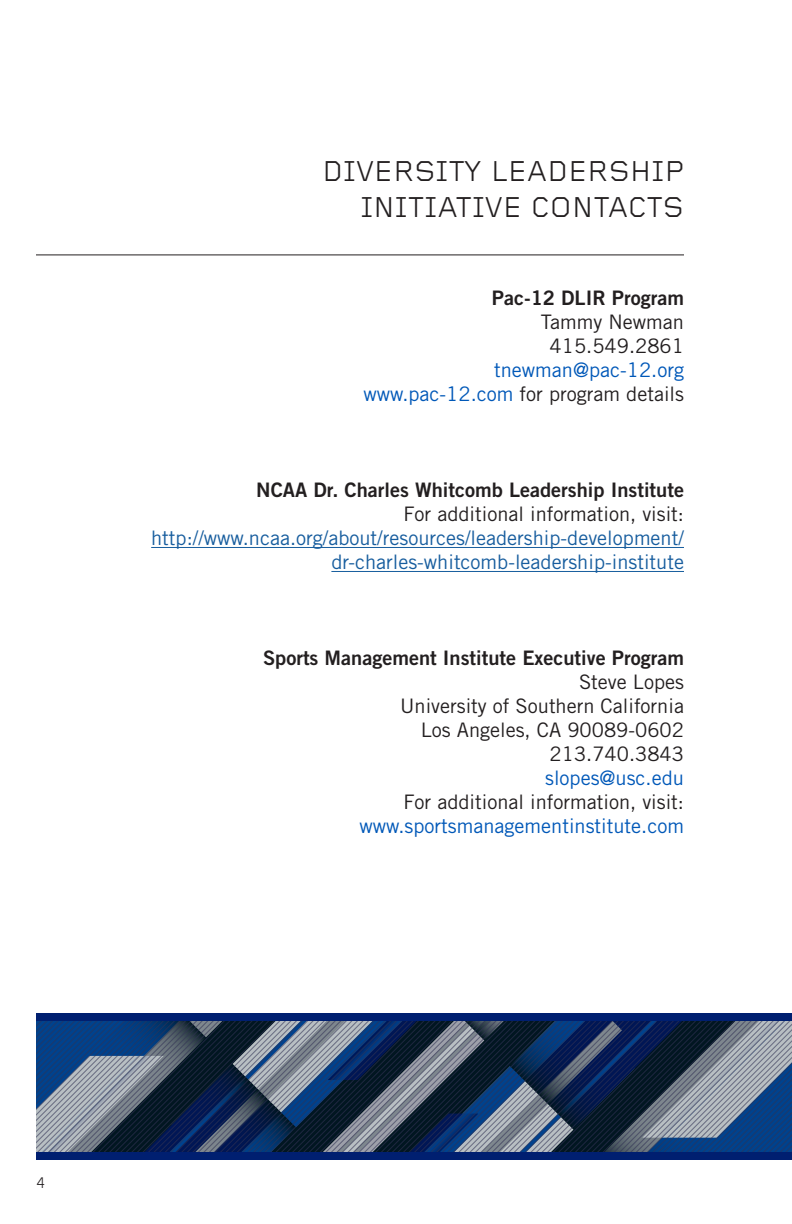
<style>
.page{position:relative;width:792px;height:1224px;background:#fff}
.page>*{position:absolute;margin:0;border:0;box-sizing:border-box;transform-origin:0 0}
.t1{font:29.8px/35.8px "Foundry Gridnik";color:#231f20;text-align:right}
.t2{font:20px "Trade Gothic LT Std";color:#231f20}
.t3{font:20px "Trade Gothic LT Std Bd 2";color:#231f20}
.t4{font:20px/24px "Trade Gothic LT Std";color:#175d9e;text-align:right}
.t5{font:20px/24px "Trade Gothic LT Std";color:#0058b8;text-align:right}
.t6{font:16px "Foundry Gridnik";color:#231f20}
.s1{color:#0058b8}
.s2{color:#231f20}
</style>
<div class="page">
<svg style="left:36px;top:1021px;width:756px;height:131px;background:#3e526d"></svg>
<div style="left:36px;top:1013px;width:756px;height:8px;background:#001f70"></div>
<div style="left:36px;top:1152px;width:756px;height:8px;background:#001f70"></div>
<hr style="left:36px;top:254px;width:648px;height:1px;background:#231f20">
<hr style="left:151px;top:547px;width:533px;height:1px;background:#175d9e">
<hr style="left:331px;top:571px;width:353px;height:1px;background:#175d9e">
<p class="t1" style="left:322px;top:155px;width:363px">DIVERSITY LEADERSHIP<br>INITIATIVE CONTACTS</p>
<p class="t3" style="left:492px;top:286px;width:194px">Pac-12 DLIR Program</p>
<p class="t2" style="left:541px;top:310px;width:145px">Tammy Newman</p>
<p class="t2" style="left:550px;top:334px;width:136px">415.549.2861</p>
<p class="t5" style="left:494px;top:358px;width:191px">tnewman@pac-12.org</p>
<p class="t2" style="left:364px;top:382px;width:322px"><span class="s1">www.pac-12.com</span> for program details</p>
<p class="t3" style="left:256px;top:478px;width:429px">NCAA Dr. Charles Whitcomb Leadership Institute</p>
<p class="t2" style="left:403px;top:502px;width:282px">For additional information, visit:</p>
<p class="t4" style="left:151px;top:526px;width:534px">http://www.ncaa.org/about/resources/leadership-development/ dr-charles-whitcomb-leadership-institute</p>
<p class="t3" style="left:263px;top:646px;width:423px">Sports Management Institute Executive Program</p>
<p class="t2" style="left:579px;top:670px;width:106px">Steve Lopes</p>
<p class="t2" style="left:400px;top:694px;width:285px">University of Southern California</p>
<p class="t2" style="left:421px;top:718px;width:265px">Los Angeles, CA 90089-0602</p>
<p class="t2" style="left:550px;top:742px;width:136px">213.740.3843</p>
<p class="t5" style="left:545px;top:766px;width:140px">slopes@usc.edu</p>
<p class="t5" style="left:360px;top:790px;width:326px"><span class="s2">For additional information, visit: </span>www.sportsmanagementinstitute.com</p>
<p class="t6" style="left:36px;top:1174px;width:11px">4</p>
</div>
